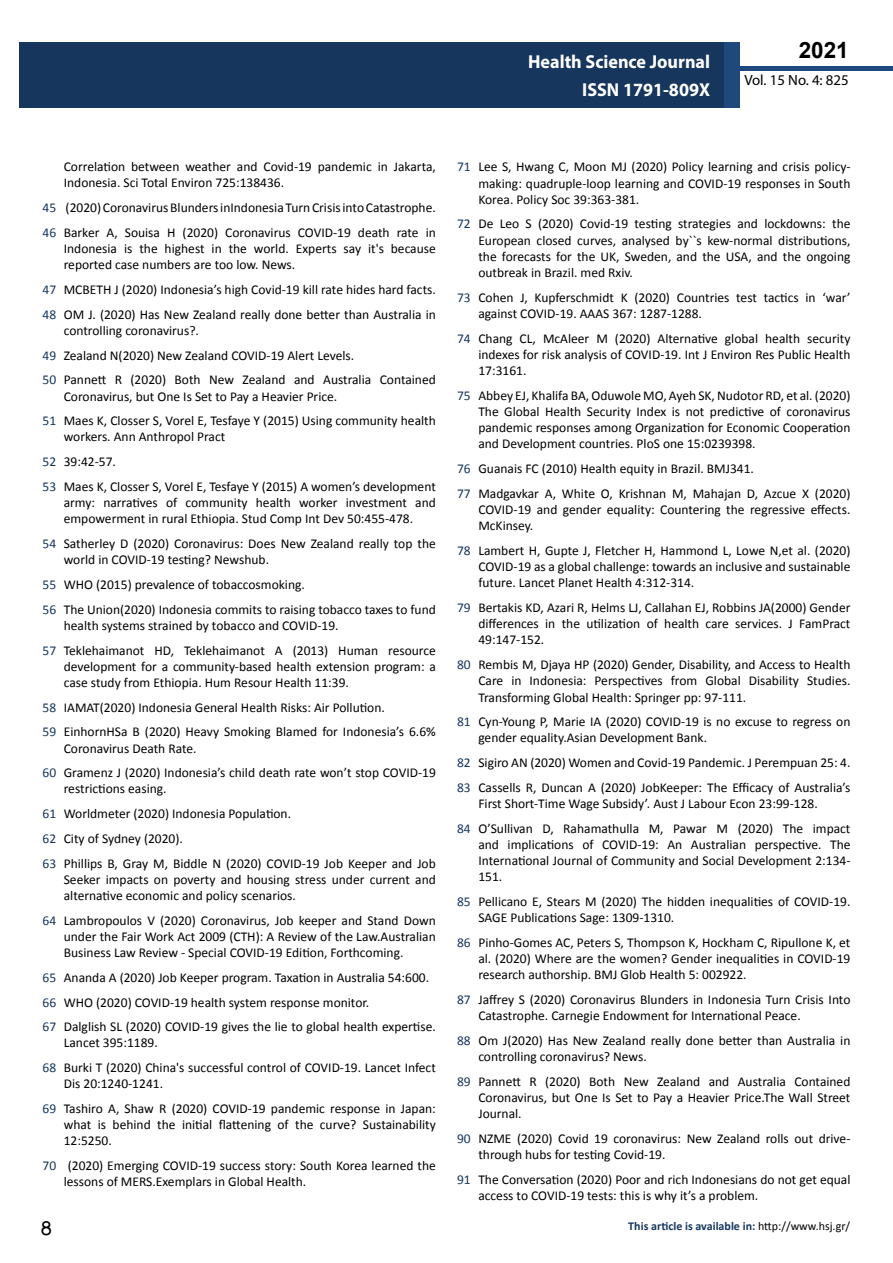
<style>
.page{position:relative;width:893px;height:1263px;background:#fff}
.page>*{position:absolute;margin:0;border:0;box-sizing:border-box;transform-origin:0 0}
.t1{font:25.5px "Tunga";color:#000}
.t2{font:700 22.5px "Arial";color:#000}
.t3{font:700 18.75px/27.2px "Myriad Pro";color:#fff;text-align:right;scale:.96 1}
.t4{font:14.85px "Myriad Pro";color:#000}
.t5{font:13.5px/16.2px "Calibri";color:#000}
.t6{font:700 12px "Calibri";color:#16375d}
.s1{color:#16365d}
.s2{font-weight:400;color:#000}
</style>
<div class="page">
<div style="left:722px;top:66px;width:171px;height:5px;background:#1f497d"></div>
<div style="left:19px;top:42px;width:706px;height:66px;background:#16365d"></div>
<div style="left:725px;top:42px;width:15px;height:66px;background:#1f497d"></div>
<h3 class="t3" style="left:528px;top:48px;width:191px">Health Science Journal<br>ISSN 1791-809X</h3>
<h2 class="t2" style="left:799px;top:35px;width:52px">2021</h2>
<p class="t4" style="left:744px;top:71px;width:106px">Vol. 15 No. 4: 825</p>
<p class="t5" style="left:64px;top:159px;width:374px">Correlation between weather and Covid-19 pandemic in Jakarta,<br>Indonesia. Sci Total Environ 725:138436.</p>
<p class="t5" style="left:43px;top:195px;width:395px;line-height:24.8px"><span class="s1">45</span> (2020) Coronavirus Blunders inIndonesia Turn Crisis into Catastrophe.<br><span class="s1">46</span> Barker A, Souisa H (2020) Coronavirus COVID-19 death rate in</p>
<p class="t5" style="left:64px;top:241px;width:374px">Indonesia is the highest in the world. Experts say it's because reported case numbers are too low. News.</p>
<p class="t5" style="left:43px;top:277px;width:395px;line-height:24.8px"><span class="s1">47</span> MCBETH J (2020) Indonesia’s high Covid-19 kill rate hides hard facts.<br><span class="s1">48</span> OM J. (2020) Has New Zealand really done better than Australia in</p>
<p class="t5" style="left:43px;top:318px;width:395px;line-height:24.8px;text-indent:21px">controlling coronavirus?.<br><span class="s1">49</span> Zealand N(2020) New Zealand COVID-19 Alert Levels.<br><span class="s1">50</span> Pannett R (2020) Both New Zealand and Australia Contained</p>
<p class="t5" style="left:43px;top:384px;width:395px;line-height:24.8px;text-indent:21px">Coronavirus, but One Is Set to Pay a Heavier Price.<br><span class="s1">51</span> Maes K, Closser S, Vorel E, Tesfaye Y (2015) Using community health</p>
<p class="t5" style="left:43px;top:425px;width:395px;line-height:24.8px;text-indent:21px">workers. Ann Anthropol Pract<br><span class="s1">52</span> 39:42-57.<br><span class="s1">53</span> Maes K, Closser S, Vorel E, Tesfaye Y (2015) A women’s development</p>
<p class="t5" style="left:64px;top:494px;width:374px">army: narratives of community health worker investment and empowerment in rural Ethiopia. Stud Comp Int Dev 50:455-478.</p>
<p class="t5" style="left:64px;top:535px;width:374px;text-indent:-21px"><span class="s1">54</span> Satherley D (2020) Coronavirus: Does New Zealand really top the world in COVID-19 testing? Newshub.</p>
<p class="t5" style="left:43px;top:572px;width:395px;line-height:24.8px"><span class="s1">55</span> WHO (2015) prevalence of tobaccosmoking.<br><span class="s1">56</span> The Union(2020) Indonesia commits to raising tobacco taxes to fund</p>
<p class="t5" style="left:43px;top:613px;width:395px;line-height:24.8px;text-indent:21px">health systems strained by tobacco and COVID-19.<br><span class="s1">57</span> Teklehaimanot HD, Teklehaimanot A (2013) Human resource</p>
<p class="t5" style="left:64px;top:658px;width:374px">development for a community-based health extension program: a case study from Ethiopia. Hum Resour Health 11:39.</p>
<p class="t5" style="left:43px;top:695px;width:395px;line-height:24.8px"><span class="s1">58</span> IAMAT(2020) Indonesia General Health Risks: Air Pollution.<br><span class="s1">59</span> EinhornHSa B (2020) Heavy Smoking Blamed for Indonesia’s 6.6%</p>
<p class="t5" style="left:43px;top:736px;width:395px;line-height:24.8px;text-indent:21px">Coronavirus Death Rate.<br><span class="s1">60</span> Gramenz J (2020) Indonesia’s child death rate won’t stop COVID-19</p>
<p class="t5" style="left:43px;top:777px;width:395px;line-height:24.8px;text-indent:21px">restrictions easing.<br><span class="s1">61</span> Worldmeter (2020) Indonesia Population.<br><span class="s1">62</span> City of Sydney (2020).<br><span class="s1">63</span> Phillips B, Gray M, Biddle N (2020) COVID-19 Job Keeper and Job</p>
<p class="t5" style="left:64px;top:871px;width:374px">Seeker impacts on poverty and housing stress under current and alternative economic and policy scenarios.</p>
<p class="t5" style="left:64px;top:912px;width:374px;text-align:justify;text-indent:-21px"><span class="s1">64</span> Lambropoulos V (2020) Coronavirus, Job keeper and Stand Down under the Fair Work Act 2009 (CTH): A Review of the Law.Australian Business Law Review - Special COVID-19 Edition, Forthcoming.</p>
<p class="t5" style="left:43px;top:965px;width:395px;line-height:24.8px"><span class="s1">65</span> Ananda A (2020) Job Keeper program. Taxation in Australia 54:600.<br><span class="s1">66</span> WHO (2020) COVID-19 health system response monitor.<br><span class="s1">67</span> Dalglish SL (2020) COVID-19 gives the lie to global health expertise.</p>
<p class="t5" style="left:43px;top:1030px;width:395px;line-height:24.8px;text-indent:21px">Lancet 395:1189.<br><span class="s1">68</span> Burki T (2020) China's successful control of COVID-19. Lancet Infect</p>
<p class="t5" style="left:43px;top:1071px;width:395px;line-height:24.8px;text-indent:21px">Dis 20:1240-1241.<br><span class="s1">69</span> Tashiro A, Shaw R (2020) COVID‐19 pandemic response in Japan:</p>
<p class="t5" style="left:64px;top:1117px;width:374px">what is behind the initial flattening of the curve? Sustainability<br>12:5250.</p>
<p class="t5" style="left:64px;top:1157px;width:374px;text-indent:-21px"><span class="s1">70</span> (2020) Emerging COVID-19 success story: South Korea learned the lessons of MERS.Exemplars in Global Health.</p>
<p class="t5" style="left:478px;top:159px;width:374px;text-align:justify;text-indent:-21px"><span class="s1">71</span> Lee S, Hwang C, Moon MJ (2020) Policy learning and crisis policy&shy;making: quadruple-loop learning and COVID-19 responses in South Korea. Policy Soc 39:363-381.</p>
<p class="t5" style="left:478px;top:216px;width:374px;text-align:justify;text-indent:-21px"><span class="s1">72</span> De Leo S (2020) Covid-19 testing strategies and lockdowns: the European closed curves, analysed by``s kew-normal distributions, the forecasts for the UK, Sweden, and the USA, and the ongoing outbreak in Brazil. med Rxiv.</p>
<p class="t5" style="left:478px;top:289px;width:374px;text-indent:-21px"><span class="s1">73</span> Cohen J, Kupferschmidt K (2020) Countries test tactics in ‘war’ against COVID-19. AAAS 367: 1287-1288.</p>
<p class="t5" style="left:478px;top:330px;width:374px;text-align:justify;text-indent:-21px"><span class="s1">74</span> Chang CL, McAleer M (2020) Alternative global health security indexes for risk analysis of COVID-19. Int J Environ Res Public Health 17:3161.</p>
<p class="t5" style="left:478px;top:387px;width:374px;text-align:justify;text-indent:-21px"><span class="s1">75</span> Abbey EJ, Khalifa BA, Oduwole MO, Ayeh SK, Nudotor RD, et al. (2020)<br>The Global Health Security Index is not predictive of coronavirus pandemic responses among Organization for Economic Cooperation and Development countries. PloS one 15:0239398.</p>
<p class="t5" style="left:457px;top:456px;width:395px;line-height:24.8px"><span class="s1">76</span> Guanais FC (2010) Health equity in Brazil. BMJ341.<br><span class="s1">77</span> Madgavkar A, White O, Krishnan M, Mahajan D, Azcue X (2020)</p>
<p class="t5" style="left:478px;top:501px;width:374px">COVID-19 and gender equality: Countering the regressive effects.<br>McKinsey.</p>
<p class="t5" style="left:478px;top:542px;width:374px;text-align:justify;text-indent:-21px"><span class="s1">78</span> Lambert H, Gupte J, Fletcher H, Hammond L, Lowe N,et al. (2020)<br>COVID-19 as a global challenge: towards an inclusive and sustainable future. Lancet Planet Health 4:312-314.</p>
<p class="t5" style="left:478px;top:599px;width:374px;text-align:justify;text-indent:-21px"><span class="s1">79</span> Bertakis KD, Azari R, Helms LJ, Callahan EJ, Robbins JA(2000) Gender differences in the utilization of health care services. J FamPract 49:147-152.</p>
<p class="t5" style="left:478px;top:657px;width:374px;text-align:justify;text-indent:-21px"><span class="s1">80</span> Rembis M, Djaya HP (2020) Gender, Disability, and Access to Health Care in Indonesia: Perspectives from Global Disability Studies.<br>Transforming Global Health: Springer pp: 97-111.</p>
<p class="t5" style="left:478px;top:714px;width:374px;text-indent:-21px"><span class="s1">81</span> Cyn-Young P, Marie IA (2020) COVID-19 is no excuse to regress on gender equality.Asian Development Bank.</p>
<p class="t5" style="left:457px;top:750px;width:395px;line-height:24.8px"><span class="s1">82</span> Sigiro AN (2020) Women and Covid-19 Pandemic. J Perempuan 25: 4.<br><span class="s1">83</span> Cassells R, Duncan A (2020) JobKeeper: The Efficacy of Australia’s</p>
<p class="t5" style="left:457px;top:791px;width:395px;line-height:24.8px;text-indent:21px">First Short-Time Wage Subsidy’. Aust J Labour Econ 23:99-128.<br><span class="s1">84</span> O’Sullivan D, Rahamathulla M, Pawar M (2020) The impact</p>
<p class="t5" style="left:478px;top:836px;width:374px;text-align:justify">and implications of COVID-19: An Australian perspective. The International Journal of Community and Social Development 2:134- 151.</p>
<p class="t5" style="left:478px;top:893px;width:374px;text-indent:-21px"><span class="s1">85</span> Pellicano E, Stears M (2020) The hidden inequalities of COVID-19.<br>SAGE Publications Sage: 1309-1310.</p>
<p class="t5" style="left:478px;top:934px;width:374px;text-align:justify;text-indent:-21px"><span class="s1">86</span> Pinho-Gomes AC, Peters S, Thompson K, Hockham C, Ripullone K, et al. (2020) Where are the women? Gender inequalities in COVID-19 research authorship. BMJ Glob Health 5: 002922.</p>
<p class="t5" style="left:478px;top:991px;width:374px;text-indent:-21px"><span class="s1">87</span> Jaffrey S (2020) Coronavirus Blunders in Indonesia Turn Crisis Into<br>Catastrophe. Carnegie Endowment for International Peace.</p>
<p class="t5" style="left:478px;top:1032px;width:374px;text-indent:-21px"><span class="s1">88</span> Om J(2020) Has New Zealand really done better than Australia in controlling coronavirus? News.</p>
<p class="t5" style="left:478px;top:1073px;width:374px;text-align:justify;text-indent:-21px"><span class="s1">89</span> Pannett R (2020) Both New Zealand and Australia Contained Coronavirus, but One Is Set to Pay a Heavier Price.The Wall Street Journal.</p>
<p class="t5" style="left:478px;top:1130px;width:374px;text-indent:-21px"><span class="s1">90</span> NZME (2020) Covid 19 coronavirus: New Zealand rolls out drive&shy;through hubs for testing Covid-19.</p>
<p class="t5" style="left:478px;top:1171px;width:374px;text-indent:-21px"><span class="s1">91</span> The Conversation (2020) Poor and rich Indonesians do not get equal access to COVID-19 tests: this is why it’s a problem.</p>
<h1 class="t1" style="left:41px;top:1211px;width:13px">8</h1>
<p class="t6" style="left:628px;top:1218px;width:223px">This article is available in: <span class="s2">http://www.hsj.gr/</span></p>
</div>
